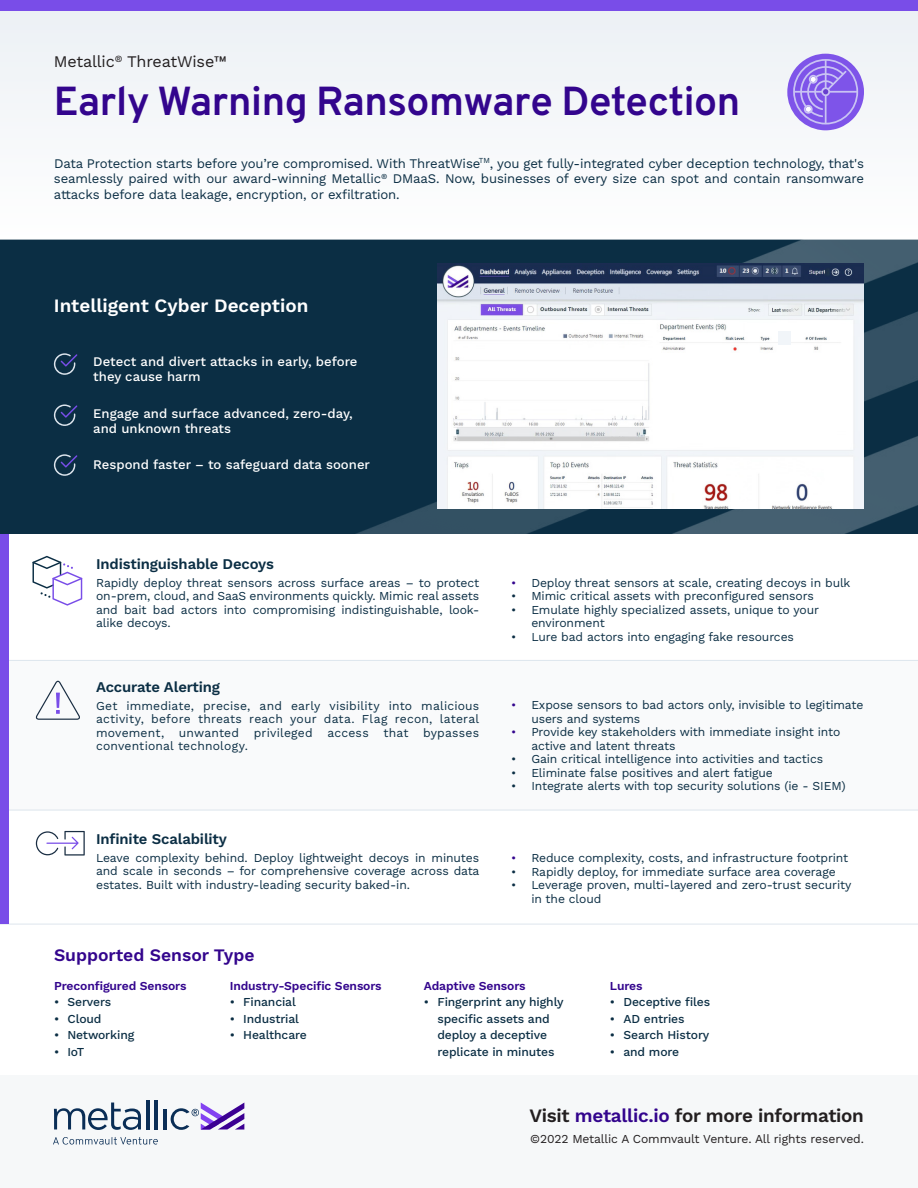
<style>
.page{position:relative;width:918px;height:1188px;background:#fff}
.page>*{position:absolute;margin:0;border:0;box-sizing:border-box;transform-origin:0 0}
.t1{font:700 40.5px "Overpass";letter-spacing:-.01em;color:#33058d}
.t2{font:600 18.9px "Work Sans";letter-spacing:-.015em;color:#231f20}
.t3{font:600 18.9px "Work Sans";color:#fff}
.t4{font:600 17.55px "Work Sans";color:#33058d}
.t5{font:16.2px "Work Sans";letter-spacing:-.01em;color:#231f20}
.t6{font:600 14.85px "Work Sans";letter-spacing:-.01em;color:#0b2e44}
.t7{font:13.2px/15.8px "Work Sans";letter-spacing:-.01em;color:#0b2e44;text-align:justify}
.t8{font:500 13.2px/15px "Work Sans";color:#fff}
.t9{font:12.15px/13.5px "Work Sans";letter-spacing:-.01em;color:#0b2e44}
.t10{font:500 12.15px/16.5px "Work Sans";letter-spacing:-.01em;color:#0b2e44;text-align:center}
.t11{font:600 12.15px "Work Sans";letter-spacing:-.01em;color:#33058d}
.t12{font:12.15px "Work Sans";letter-spacing:-.01em;color:#231f20}
.s1{color:#33058d}
</style>
<div class="page">
<hr style="left:0;top:924px;width:918px;height:1px;background:#dde5ed">
<div style="left:0;top:661px;width:918px;height:149px;background:#f3f6f8"></div>
<hr style="left:0;top:660px;width:918px;height:1px;background:#dde5ed">
<hr style="left:0;top:810px;width:918px;height:1px;background:#dde5ed">
<div style="left:0;top:534px;width:9px;height:390px;background:#794de8"></div>
<div style="left:0;top:239px;width:918px;height:295px;background:#0b2e44"></div>
<img style="left:222px;top:239px;width:696px;height:295px">
<div style="left:0;top:0;width:918px;height:239px;background:#f6f7fa"></div>
<div style="left:0;top:0;width:918px;height:11px;background:#794de8"></div>
<div style="left:0;top:1076px;width:918px;height:112px;background:#f3f6f8"></div>
<svg style="left:54px;top:353px;width:23px;height:22px"></svg>
<svg style="left:54px;top:404px;width:23px;height:22px"></svg>
<svg style="left:54px;top:454px;width:23px;height:22px"></svg>
<svg style="left:53px;top:1137px;width:105px;height:8px"></svg>
<hr style="left:146px;top:1100px;width:3px;height:29px;background:#0a2e56">
<hr style="left:155px;top:1100px;width:3px;height:29px;background:#0a2e56">
<hr style="left:163px;top:1109px;width:4px;height:20px;background:#0a2e56">
<svg style="left:54px;top:1103px;width:87px;height:27px"></svg>
<svg style="left:171px;top:1103px;width:73px;height:27px"></svg>
<svg style="left:36px;top:681px;width:44px;height:39px"></svg>
<img style="left:438px;top:263px;width:426px;height:245px">
<div style="left:778px;top:331px;width:13px;height:14px;background:#f1f5f9"></div>
<svg style="left:32px;top:556px;width:50px;height:50px"></svg>
<svg style="left:787px;top:54px;width:77px;height:76px"></svg>
<svg style="left:36px;top:831px;width:49px;height:25px"></svg>
<h3 class="t5" style="left:54px;top:50px;width:175px">Metallic<sup>®</sup> ThreatWise™</h3>
<h1 class="t1" style="left:54px;top:76px;width:688px">Early Warning Ransomware Detection</h1>
<p class="t7" style="left:54px;top:155px;width:811px">Data Protection starts before you’re compromised. With ThreatWise<sup>TM</sup>, you get fully-integrated cyber deception technology, that's seamlessly paired with our award-winning Metallic<sup>®</sup> DMaaS. Now, businesses of every size can spot and contain ransomware attacks before data leakage, encryption, or exfiltration.</p>
<h2 class="t3" style="left:54px;top:291px;width:256px">Intelligent Cyber Deception</h2>
<p class="t8" style="left:93px;top:354px;width:266px">Detect and divert attacks in early, before they cause harm</p>
<p class="t8" style="left:93px;top:405px;width:261px">Engage and surface advanced, zero-day, and unknown threats</p>
<p class="t8" style="left:93px;top:457px;width:278px">Respond faster – to safeguard data sooner</p>
<p class="t6" style="left:96px;top:552px;width:179px">Indistinguishable Decoys</p>
<p class="t9" style="left:96px;top:575px;width:385px;text-align:justify">Rapidly deploy threat sensors across surface areas – to protect on-prem, cloud, and SaaS environments quickly. Mimic real assets and bait bad actors into compromising indistinguishable, look&shy;alike decoys.</p>
<p class="t6" style="left:96px;top:676px;width:125px">Accurate Alerting</p>
<p class="t9" style="left:96px;top:698px;width:385px;text-align:justify">Get immediate, precise, and early visibility into malicious activity, before threats reach your data. Flag recon, lateral movement, unwanted privileged access that bypasses conventional technology.</p>
<p class="t6" style="left:96px;top:828px;width:132px">Infinite Scalability</p>
<p class="t9" style="left:96px;top:851px;width:385px;text-align:justify">Leave complexity behind. Deploy lightweight decoys in minutes and scale in seconds – for comprehensive coverage across data estates. Built with industry-leading security baked-in.</p>
<p class="t9" style="left:511px;top:576px;width:341px"><span class="s1">•</span> Deploy threat sensors at scale, creating decoys in bulk</p>
<p class="t9" style="left:511px;top:589px;width:304px">• Mimic critical assets with preconfigured sensors</p>
<p class="t9" style="left:531px;top:603px;width:289px;text-indent:-20px">• Emulate highly specialized assets, unique to your environment</p>
<p class="t9" style="left:511px;top:630px;width:284px">• Lure bad actors into engaging fake resources</p>
<p class="t9" style="left:531px;top:698px;width:334px;text-indent:-20px"><span class="s1">•</span> Expose sensors to bad actors only, invisible to legitimate users and systems</p>
<p class="t9" style="left:531px;top:725px;width:311px;text-indent:-20px"><span class="s1">•</span> Provide key stakeholders with immediate insight into active and latent threats</p>
<p class="t9" style="left:511px;top:752px;width:314px">• Gain critical intelligence into activities and tactics</p>
<p class="t9" style="left:511px;top:765px;width:263px">• Eliminate false positives and alert fatigue</p>
<p class="t9" style="left:511px;top:779px;width:336px">• Integrate alerts with top security solutions (ie - SIEM)</p>
<p class="t9" style="left:511px;top:851px;width:339px"><span class="s1">•</span> Reduce complexity, costs, and infrastructure footprint</p>
<p class="t9" style="left:511px;top:864px;width:326px">• Rapidly deploy, for immediate surface area coverage</p>
<p class="t9" style="left:531px;top:878px;width:322px;text-indent:-20px">• Leverage proven, multi-layered and zero-trust security in the cloud</p>
<h3 class="t4" style="left:54px;top:942px;width:202px">Supported Sensor Type</h3>
<p class="t11" style="left:54px;top:976px;width:134px">Preconfigured Sensors</p>
<p class="t10" style="left:54px;top:993px;width:59px">• Servers</p>
<p class="t10" style="left:54px;top:1010px;width:49px">• Cloud</p>
<p class="t10" style="left:54px;top:1026px;width:82px">• Networking</p>
<p class="t10" style="left:54px;top:1043px;width:32px">• IoT</p>
<p class="t11" style="left:230px;top:976px;width:153px">Industry-Specific Sensors</p>
<p class="t10" style="left:230px;top:993px;width:68px">• Financial</p>
<p class="t10" style="left:230px;top:1010px;width:71px">• Industrial</p>
<p class="t10" style="left:230px;top:1026px;width:79px">• Healthcare</p>
<p class="t11" style="left:424px;top:976px;width:103px">Adaptive Sensors</p>
<p class="t10" style="left:424px;top:993px;width:141px">• Fingerprint any highly specific assets and deploy a deceptive replicate in minutes</p>
<p class="t11" style="left:610px;top:976px;width:34px">Lures</p>
<p class="t10" style="left:610px;top:993px;width:102px">• Deceptive files</p>
<p class="t10" style="left:610px;top:1010px;width:76px">• AD entries</p>
<p class="t10" style="left:610px;top:1026px;width:101px">• Search History</p>
<p class="t10" style="left:610px;top:1043px;width:71px">• and more</p>
<h2 class="t2" style="left:529px;top:1102px;width:336px">Visit <span class="s1">metallic.io</span> for more information</h2>
<p class="t12" style="left:530px;top:1130px;width:335px">©2022 Metallic A Commvault Venture. All rights reserved.</p>
</div>
